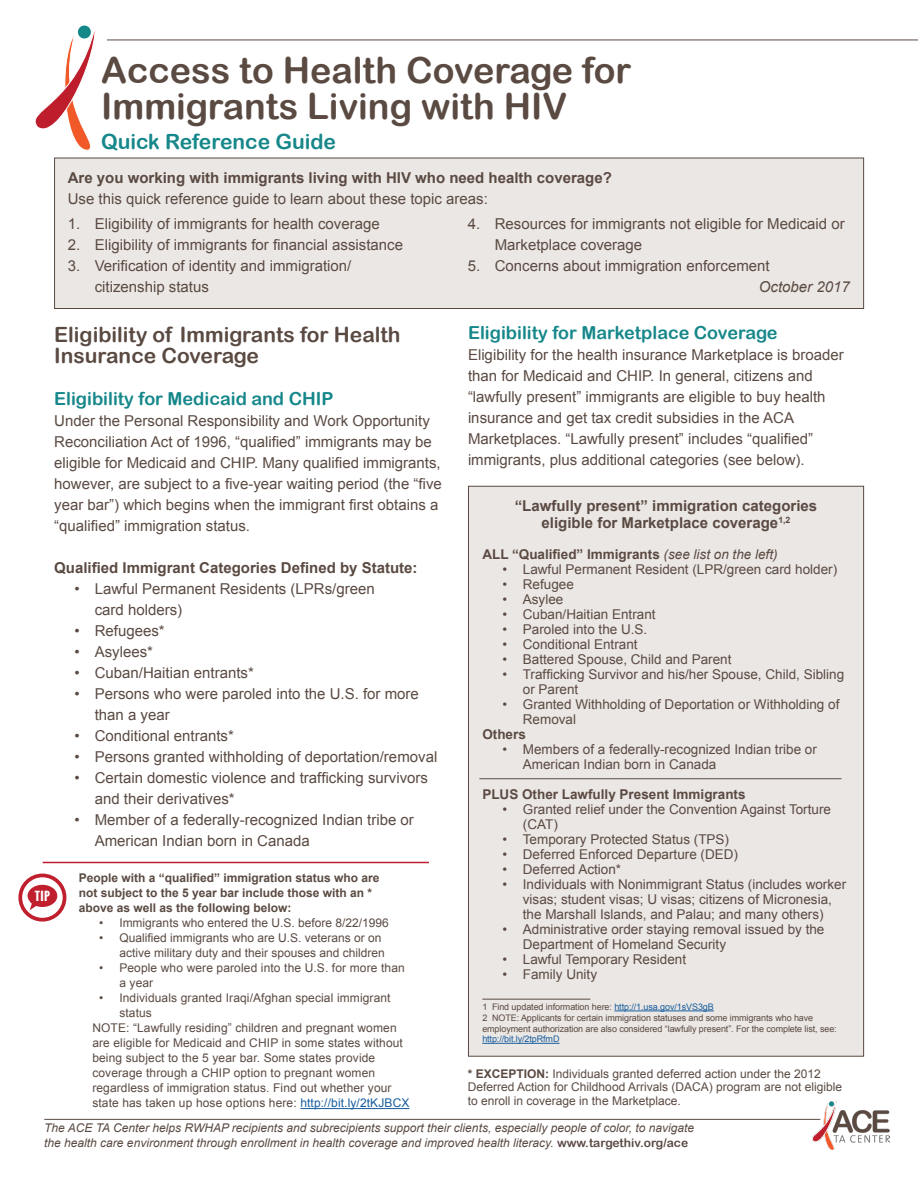
<style>
.page{position:relative;width:918px;height:1188px;background:#fff}
.page>*{position:absolute;margin:0;border:0;box-sizing:border-box;transform-origin:0 0}
.t1{font:36px/36px "Arial Rounded MT Bold";color:#5a4a42}
.t2{font:21px/21px "Arial Rounded MT Bold";color:#5a4a42}
.t3{font:21px "Arial Rounded MT Bold";color:#16878a}
.t4{font:18px "Arial Rounded MT Bold";color:#16878a}
.t5{font:15px/21px "Arial";color:#5a4a42}
.t6{font:700 15px/16.5px "Arial";color:#5a4a42;text-align:center}
.t7{font:italic 15px "Arial";color:#5a4a42}
.t8{font:13.5px/15px "Arial";color:#5a4a42}
.t9{font:700 13.5px "Arial";color:#5a4a42}
.t10{font:12px/13.5px "Arial";letter-spacing:.01em;color:#5a4a42}
.t11{font:italic 12px/15px "Arial";color:#5a4a42}
.t12{font:700 12px/15px "Arial";color:#5a4a42}
.t13{font:700 11.7px "Oswald";color:#fff}
.t14{font:9px/10.8px "Arial";letter-spacing:-.01em;color:#5a4a42}
.t15{font:9px "Arial";letter-spacing:-.01em;color:#175d9e}
.s1{color:#175d9e}
.s2{font-weight:400;font-style:italic}
.s3{font-weight:700}
.s4{font-family:"Arial Rounded MT Bold";font-style:normal}
</style>
<div class="page">
<hr style="left:44px;top:1119px;width:776px;height:1px;background:#5a4a42">
<img style="left:813px;top:1101px;width:77px;height:48px">
<svg style="left:35px;top:25px;width:61px;height:125px"></svg>
<hr style="left:107px;top:40px;width:811px;height:1px;background:#5a4a42">
<div style="left:54px;top:158px;width:810px;height:151px;background:#ebe7e4;border:1px solid #5a4a42"></div>
<div style="left:468px;top:486px;width:396px;height:570px;background:#ebe7e4"></div>
<hr style="left:482px;top:999px;width:108px;height:1px;background:#5a4a42">
<hr style="left:614px;top:1011px;width:100px;height:1px;background:#175d9e">
<hr style="left:482px;top:1043px;width:78px;height:1px;background:#175d9e">
<hr style="left:479px;top:778px;width:363px;height:1px;background:#5a4a42">
<hr style="left:300px;top:1108px;width:109px;height:1px;background:#175d9e">
<svg style="left:18px;top:874px;width:48px;height:48px"></svg>
<hr style="left:43px;top:862px;width:386px;height:1px;background:#bf1e2e">
<h1 class="t1" style="left:101px;top:52px;width:532px">Access to Health Coverage for<br>Immigrants Living with HIV</h1>
<h2 class="t3" style="left:101px;top:129px;width:236px">Quick Reference Guide</h2>
<p class="t6" style="left:68px;top:170px;width:546px">Are you working with immigrants living with HIV who need health coverage?</p>
<p class="t5" style="left:68px;top:188px;width:422px">Use this quick reference guide to learn about these topic areas:</p>
<p class="t5" style="left:68px;top:213px;width:314px">1. Eligibility of immigrants for health coverage</p>
<p class="t5" style="left:68px;top:234px;width:337px">2. Eligibility of immigrants for financial assistance</p>
<p class="t5" style="left:95px;top:255px;width:258px;text-indent:-27px">3. Verification of identity and immigration/ citizenship status</p>
<p class="t5" style="left:495px;top:213px;width:352px;text-indent:-27px">4. Resources for immigrants not eligible for Medicaid or<br>Marketplace coverage</p>
<p class="t5" style="left:468px;top:255px;width:304px">5. Concerns about immigration enforcement</p>
<p class="t7" style="left:759px;top:277px;width:92px">October 2017</p>
<h2 class="t2" style="left:54px;top:323px;width:348px">Eligibility of Immigrants for Health<br>Insurance Coverage</h2>
<p class="t4" style="left:54px;top:388px;width:281px">Eligibility for Medicaid and CHIP</p>
<p class="t5" style="left:54px;top:410px;width:389px">Under the Personal Responsibility and Work Opportunity Reconciliation Act of 1996, “qualified” immigrants may be eligible for Medicaid and CHIP. Many qualified immigrants, however, are subject to a five-year waiting period (the “five year bar”) which begins when the immigrant first obtains a “qualified” immigration status.</p>
<p class="t6" style="left:54px;top:560px;width:365px">Qualified Immigrant Categories Defined by Statute:</p>
<p class="t5" style="left:95px;top:578px;width:282px;text-indent:-20px">• Lawful Permanent Residents (LPRs/green card holders)</p>
<p class="t5" style="left:74px;top:620px;width:92px">• Refugees*</p>
<p class="t5" style="left:74px;top:641px;width:80px">• Asylees*</p>
<p class="t5" style="left:74px;top:662px;width:181px">• Cuban/Haitian entrants*</p>
<p class="t5" style="left:95px;top:683px;width:326px;text-indent:-20px">• Persons who were paroled into the U.S. for more than a year</p>
<p class="t5" style="left:74px;top:725px;width:161px">• Conditional entrants*</p>
<p class="t5" style="left:74px;top:746px;width:364px">• Persons granted withholding of deportation/removal</p>
<p class="t5" style="left:95px;top:767px;width:335px;text-indent:-20px">• Certain domestic violence and trafficking survivors and their derivatives*</p>
<p class="t5" style="left:95px;top:809px;width:321px;text-indent:-20px">• Member of a federally-recognized Indian tribe or<br>American Indian born in Canada</p>
<p class="t13" style="left:35px;top:887px;width:17px">TIP</p>
<p class="t12" style="left:79px;top:871px;width:302px">People with a “qualified” immigration status who are not subject to the 5 year bar include those with an * above as well as the following below:</p>
<p class="t10" style="left:99px;top:916px;width:291px">• Immigrants who entered the U.S. before 8/22/1996</p>
<p class="t10" style="left:99px;top:931px;width:287px;line-height:15px;text-align:right">• Qualified immigrants who are U.S. veterans or on active military duty and their spouses and children</p>
<p class="t10" style="left:119px;top:961px;width:287px;line-height:15px;text-indent:-20px">• People who were paroled into the U.S. for more than a year</p>
<p class="t10" style="left:99px;top:991px;width:293px">• Individuals granted Iraqi/Afghan special immigrant</p>
<p class="t10" style="left:119px;top:1006px;width:34px">status</p>
<p class="t10" style="left:92px;top:1021px;width:306px">NOTE: “Lawfully residing” children and pregnant women</p>
<p class="t10" style="left:92px;top:1036px;width:312px">are eligible for Medicaid and CHIP in some states without</p>
<p class="t10" style="left:92px;top:1051px;width:284px">being subject to the 5 year bar. Some states provide</p>
<p class="t10" style="left:92px;top:1066px;width:284px">coverage through a CHIP option to pregnant women</p>
<p class="t10" style="left:92px;top:1081px;width:301px">regardless of immigration status. Find out whether your</p>
<p class="t10" style="left:92px;top:1096px;width:319px">state has taken up hose options here: <span class="s1">http://bit.ly/2tKJBCX</span></p>
<p class="t4" style="left:468px;top:322px;width:311px">Eligibility for Marketplace Coverage</p>
<p class="t5" style="left:468px;top:345px;width:377px">Eligibility for the health insurance Marketplace is broader than for Medicaid and CHIP. In general, citizens and “lawfully present” immigrants are eligible to buy health insurance and get tax credit subsidies in the ACA Marketplaces. “Lawfully present” includes “qualified” immigrants, plus additional categories (see below).</p>
<p class="t6" style="left:515px;top:498px;width:304px">“Lawfully present” immigration categories eligible for Marketplace coverage<sup>1,2</sup></p>
<p class="t9" style="left:482px;top:545px;width:297px">ALL “Qualified” Immigrants <span class="s2">(see list on the left)</span></p>
<p class="t8" style="left:503px;top:562px;width:336px">• Lawful Permanent Resident (LPR/green card holder)</p>
<p class="t8" style="left:503px;top:577px;width:73px">• Refugee</p>
<p class="t8" style="left:503px;top:592px;width:62px">• Asylee</p>
<p class="t8" style="left:503px;top:607px;width:155px">• Cuban/Haitian Entrant</p>
<p class="t8" style="left:503px;top:622px;width:146px">• Paroled into the U.S.</p>
<p class="t8" style="left:503px;top:637px;width:137px">• Conditional Entrant</p>
<p class="t8" style="left:503px;top:652px;width:230px">• Battered Spouse, Child and Parent</p>
<p class="t8" style="left:523px;top:667px;width:323px;text-indent:-20px">• Trafficking Survivor and his/her Spouse, Child, Sibling or Parent</p>
<p class="t8" style="left:523px;top:697px;width:318px;text-indent:-20px">• Granted Withholding of Deportation or Withholding of<br>Removal</p>
<p class="t9" style="left:482px;top:725px;width:45px">Others</p>
<p class="t8" style="left:523px;top:742px;width:296px;text-indent:-20px">• Members of a federally-recognized Indian tribe or<br>American Indian born in Canada</p>
<p class="t9" style="left:482px;top:785px;width:265px">PLUS Other Lawfully Present Immigrants</p>
<p class="t8" style="left:523px;top:802px;width:310px;text-indent:-20px">• Granted relief under the Convention Against Torture (CAT)</p>
<p class="t8" style="left:503px;top:832px;width:228px">• Temporary Protected Status (TPS)</p>
<p class="t8" style="left:503px;top:847px;width:237px">• Deferred Enforced Departure (DED)</p>
<p class="t8" style="left:503px;top:862px;width:120px">• Deferred Action*</p>
<p class="t8" style="left:503px;top:877px;width:345px;text-align:center">• Individuals with Nonimmigrant Status (includes worker visas; student visas; U visas; citizens of Micronesia,<br>the Marshall Islands, and Palau; and many others)</p>
<p class="t8" style="left:523px;top:922px;width:303px;text-indent:-20px">• Administrative order staying removal issued by the<br>Department of Homeland Security</p>
<p class="t8" style="left:503px;top:952px;width:185px">• Lawful Temporary Resident</p>
<p class="t8" style="left:503px;top:967px;width:96px">• Family Unity</p>
<p class="t14" style="left:482px;top:1001px;width:356px">1 Find updated information here: <span class="s1">http://1.usa.gov/1sVS3gB<br></span>2 NOTE: Applicants for certain immigration statuses and some immigrants who have employment authorization are also considered “lawfully present”. For the complete list, see:</p>
<p class="t15" style="left:482px;top:1033px;width:79px">http://bit.ly/2tpRfmD</p>
<p class="t10" style="left:468px;top:1067px;width:376px"><span class="s3">* EXCEPTION:</span> Individuals granted deferred action under the 2012<br>Deferred Action for Childhood Arrivals (DACA) program are not eligible to enroll in coverage in the Marketplace.</p>
<p class="t11" style="left:44px;top:1121px;width:651px">The ACE TA Center helps RWHAP recipients and subrecipients support their clients, especially people of color, to navigate the health care environment through enrollment in health coverage and improved health literacy. <span class="s4">www.targethiv.org/ace</span></p>
</div>
